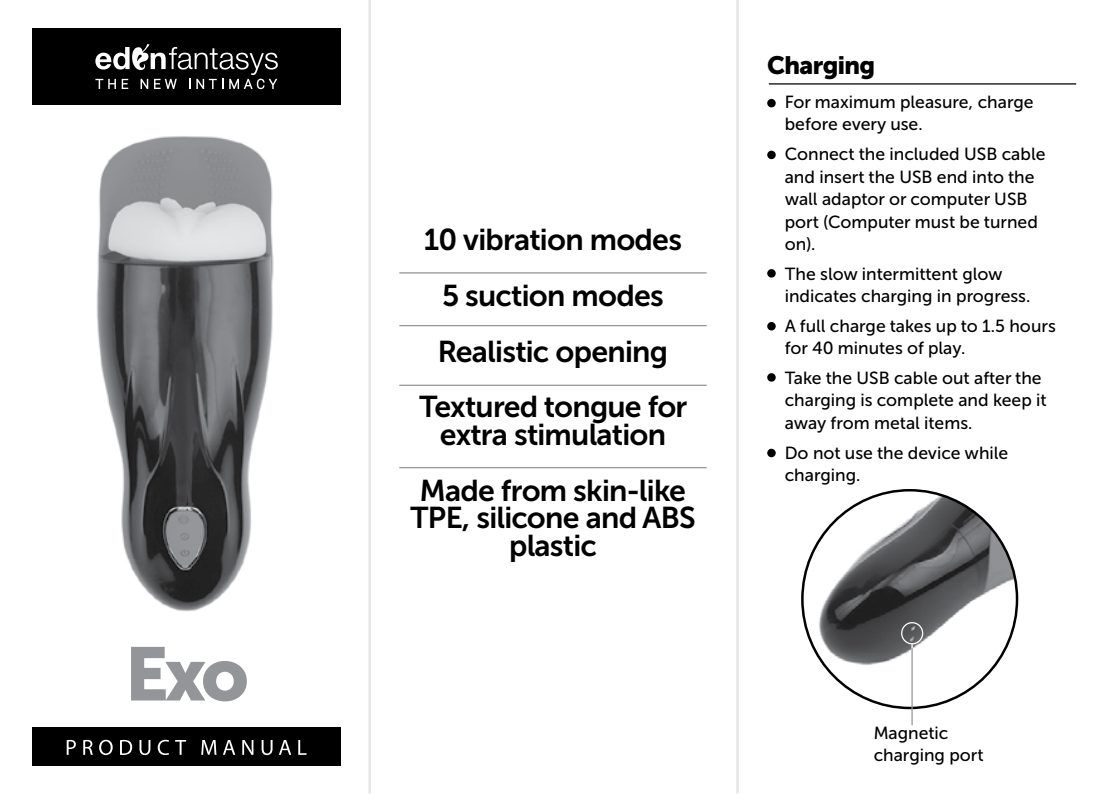
<style>
.page{position:relative;width:1106px;height:794px;background:#fff}
.page>*{position:absolute;margin:0;border:0;box-sizing:border-box;transform-origin:0 0}
.t1{font:75px "Museo Sans Cyrl 900";color:#939598}
.t2{font:30px/27.5px "Museo Sans Cyrl 700";letter-spacing:-.025em;color:#000;text-align:center}
.t3{font:25px "Museo Sans Cyrl 900";letter-spacing:-.025em;color:#000}
.t4{font:17.5px/22.5px "Museo Sans Cyrl 500";color:#000}
</style>
<div class="page">
<div style="left:32px;top:726px;width:309px;height:39px;background:#000"></div>
<div style="left:32px;top:28px;width:309px;height:77px;background:#000"></div>
<svg style="left:95px;top:44px;width:183px;height:45px"></svg>
<img style="left:96px;top:136px;width:178px;height:476px">
<svg style="left:67px;top:739px;width:239px;height:16px"></svg>
<hr style="left:399px;top:272px;width:307px;height:1px;background:#939598">
<hr style="left:399px;top:325px;width:307px;height:1px;background:#939598">
<hr style="left:399px;top:385px;width:307px;height:1px;background:#939598">
<hr style="left:399px;top:467px;width:307px;height:1px;background:#939598">
<hr style="left:768px;top:83px;width:308px;height:2px;background:#000">
<img style="left:802px;top:490px;width:215px;height:194px">
<hr style="left:911px;top:645px;width:1px;height:80px;background:#939598">
<div style="left:901px;top:622px;width:22px;height:22px;border:1px solid #fff;border-radius:50%"></div>
<div style="left:767px;top:151px;width:8px;height:8px;background:#000;border-radius:50%"></div>
<div style="left:767px;top:269px;width:8px;height:9px;background:#000;border-radius:50%"></div>
<div style="left:767px;top:322px;width:8px;height:8px;background:#000;border-radius:50%"></div>
<div style="left:767px;top:373px;width:8px;height:9px;background:#000;border-radius:50%"></div>
<div style="left:767px;top:449px;width:8px;height:8px;background:#000;border-radius:50%"></div>
<div style="left:767px;top:99px;width:8px;height:8px;background:#000;border-radius:50%"></div>
<hr style="left:368px;top:0;width:3px;height:793px;background:#e5e6e5">
<hr style="left:736px;top:0;width:3px;height:793px;background:#e5e6e5">
<p class="t1" style="left:125px;top:631px;width:125px">Exo</p>
<p class="t2" style="left:424px;top:226px;width:260px">10 vibration modes</p>
<p class="t2" style="left:442px;top:282px;width:223px">5 suction modes</p>
<p class="t2" style="left:438px;top:337px;width:231px">Realistic opening</p>
<p class="t2" style="left:419px;top:393px;width:270px">Textured tongue for extra stimulation</p>
<p class="t2" style="left:410px;top:477px;width:287px">Made from skin-like<br>TPE, silicone and ABS plastic</p>
<p class="t3" style="left:767px;top:51px;width:109px">Charging</p>
<p class="t4" style="left:784px;top:91px;width:250px">For maximum pleasure, charge before every use.</p>
<p class="t4" style="left:784px;top:143px;width:262px">Connect the included USB cable and insert the USB end into the wall adaptor or computer USB port (Computer must be turned on).</p>
<p class="t4" style="left:784px;top:262px;width:247px">The slow intermittent glow indicates charging in progress.</p>
<p class="t4" style="left:784px;top:314px;width:273px">A full charge takes up to 1.5 hours for 40 minutes of play.</p>
<p class="t4" style="left:784px;top:367px;width:263px">Take the USB cable out after the charging is complete and keep it away from metal items.</p>
<p class="t4" style="left:784px;top:441px;width:225px">Do not use the device while charging.</p>
<p class="t4" style="left:873px;top:722px;width:76px">Magnetic</p>
<p class="t4" style="left:873px;top:744px;width:111px">charging port</p>
</div>
